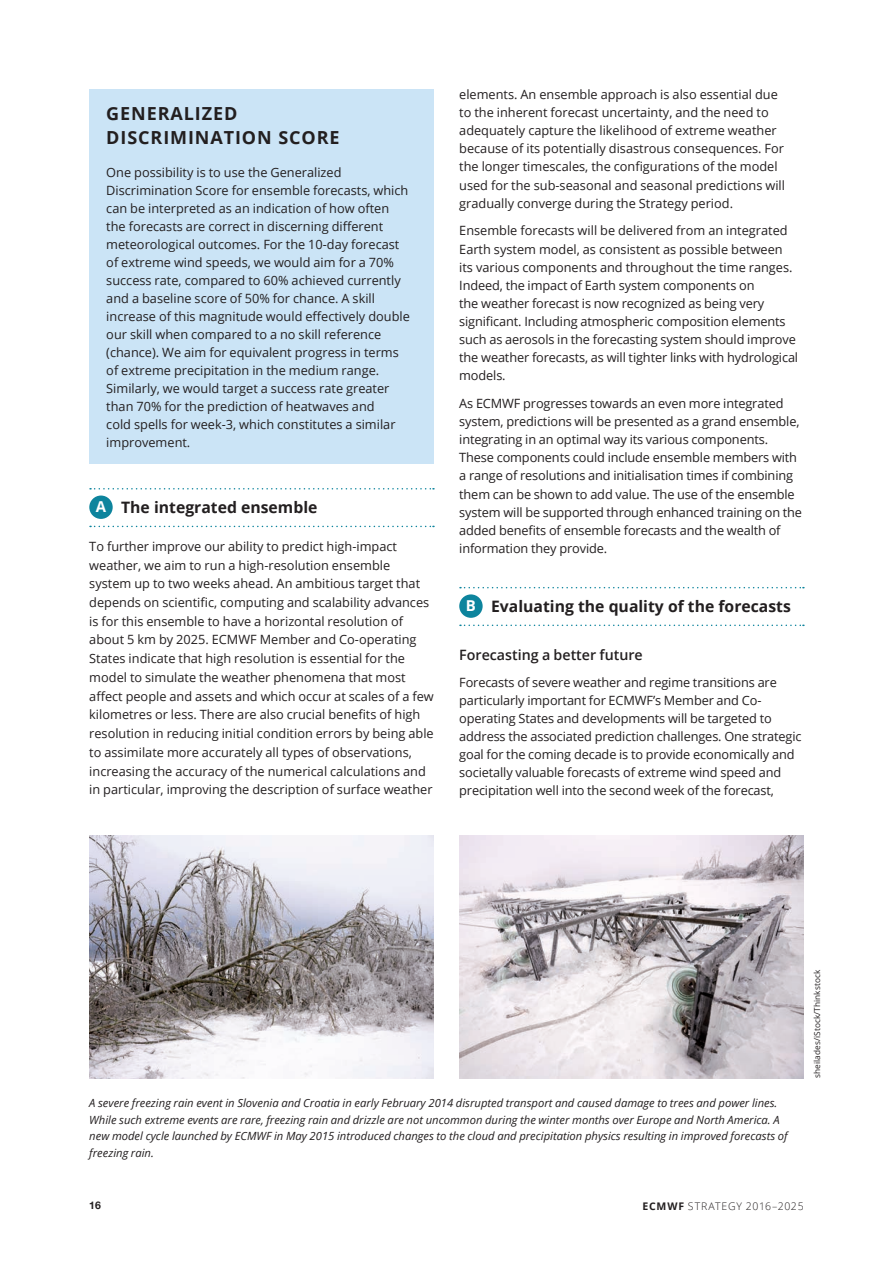
<style>
.page{position:relative;width:893px;height:1263px;background:#fff}
.page>*{position:absolute;margin:0;border:0;box-sizing:border-box;transform-origin:0 0}
.t1{font:700 18px/24px "Open Sans";letter-spacing:.05em;color:#231f20}
.t2{font:700 15.75px "Open Sans";color:#231f20}
.t3{font:600 14.25px "Open Sans";color:#231f20}
.t4{font:12.75px/18.1px "Open Sans";color:#231f20}
.t5{font:italic 11.25px/16.5px "Open Sans";color:#231f20}
.t6{font:300 10.5px "Open Sans";letter-spacing:.07em;color:#231f20}
.t7{font:700 10.5px "Helvetica Neue";color:#231f20}
.t8{font:8.25px "Open Sans";letter-spacing:.01em;color:#231f20}
.s1{font-size:15px;color:#fff}
.s2{font-weight:700}
</style>
<div class="page">
<svg style="left:90px;top:488px;width:344px;height:1px"></svg>
<svg style="left:90px;top:526px;width:344px;height:1px"></svg>
<div style="left:89px;top:495px;width:24px;height:24px;background:#0d849d;border-radius:50%"></div>
<svg style="left:460px;top:587px;width:344px;height:1px"></svg>
<svg style="left:460px;top:624px;width:344px;height:2px"></svg>
<div style="left:459px;top:594px;width:24px;height:24px;background:#0d849d;border-radius:50%"></div>
<div style="left:89px;top:89px;width:345px;height:375px;background:#cbe4f6"></div>
<img style="left:89px;top:836px;width:345px;height:242px">
<img style="left:459px;top:836px;width:345px;height:242px">
<h1 class="t1" style="left:106px;top:101px;width:235px">GENERALIZED<br>DISCRIMINATION SCORE</h1>
<p class="t4" style="left:106px;top:163px;width:305px">One possibility is to use the Generalized Discrimination Score for ensemble forecasts, which can be interpreted as an indication of how often the forecasts are correct in discerning different meteorological outcomes. For the 10-day forecast of extreme wind speeds, we would aim for a 70% success rate, compared to 60% achieved currently and a baseline score of 50% for chance. A skill increase of this magnitude would effectively double our skill when compared to a no skill reference (chance). We aim for equivalent progress in terms of extreme precipitation in the medium range.<br>Similarly, we would target a success rate greater than 70% for the prediction of heatwaves and<br>cold spells for week-3, which constitutes a similar improvement.</p>
<p class="t2" style="left:96px;top:496px;width:223px"><span class="s1">A</span> The integrated ensemble</p>
<p class="t4" style="left:89px;top:536px;width:346px;line-height:18.8px">To further improve our ability to predict high-impact weather, we aim to run a high-resolution ensemble system up to two weeks ahead. An ambitious target that depends on scientific, computing and scalability advances is for this ensemble to have a horizontal resolution of about 5 km by 2025. ECMWF Member and Co-operating States indicate that high resolution is essential for the model to simulate the weather phenomena that most affect people and assets and which occur at scales of a few kilometres or less. There are also crucial benefits of high resolution in reducing initial condition errors by being able to assimilate more accurately all types of observations, increasing the accuracy of the numerical calculations and in particular, improving the description of surface weather</p>
<p class="t4" style="left:459px;top:85px;width:327px">elements. An ensemble approach is also essential due to the inherent forecast uncertainty, and the need to adequately capture the likelihood of extreme weather because of its potentially disastrous consequences. For the longer timescales, the configurations of the model used for the sub-seasonal and seasonal predictions will gradually converge during the Strategy period.</p>
<p class="t4" style="left:459px;top:221px;width:340px">Ensemble forecasts will be delivered from an integrated Earth system model, as consistent as possible between its various components and throughout the time ranges.<br>Indeed, the impact of Earth system components on<br>the weather forecast is now recognized as being very significant. Including atmospheric composition elements such as aerosols in the forecasting system should improve the weather forecasts, as will tighter links with hydrological models.</p>
<p class="t4" style="left:459px;top:394px;width:344px">As ECMWF progresses towards an even more integrated system, predictions will be presented as a grand ensemble, integrating in an optimal way its various components.<br>These components could include ensemble members with a range of resolutions and initialisation times if combining them can be shown to add value. The use of the ensemble system will be supported through enhanced training on the added benefits of ensemble forecasts and the wealth of information they provide.</p>
<p class="t2" style="left:466px;top:595px;width:327px"><span class="s1">B</span> Evaluating the quality of the forecasts</p>
<p class="t3" style="left:459px;top:645px;width:185px">Forecasting a better future</p>
<p class="t4" style="left:459px;top:673px;width:344px">Forecasts of severe weather and regime transitions are particularly important for ECMWF’s Member and Co&shy;operating States and developments will be targeted to address the associated prediction challenges. One strategic goal for the coming decade is to provide economically and societally valuable forecasts of extreme wind speed and precipitation well into the second week of the forecast,</p>
<p class="t5" style="left:89px;top:1095px;width:700px">A severe freezing rain event in Slovenia and Croatia in early February 2014 disrupted transport and caused damage to trees and power lines.<br>While such extreme events are rare, freezing rain and drizzle are not uncommon during the winter months over Europe and North America. A new model cycle launched by ECMWF in May 2015 introduced changes to the cloud and precipitation physics resulting in improved forecasts of freezing rain.</p>
<p class="t8" style="left:811px;top:1078px;width:110px;rotate:-90deg">sheilades/iStock/Thinkstock</p>
<p class="t7" style="left:89px;top:1197px;width:13px">16</p>
<p class="t6" style="left:642px;top:1198px;width:163px"><span class="s2">ECMWF</span> STRATEGY 2016–2025</p>
</div>
